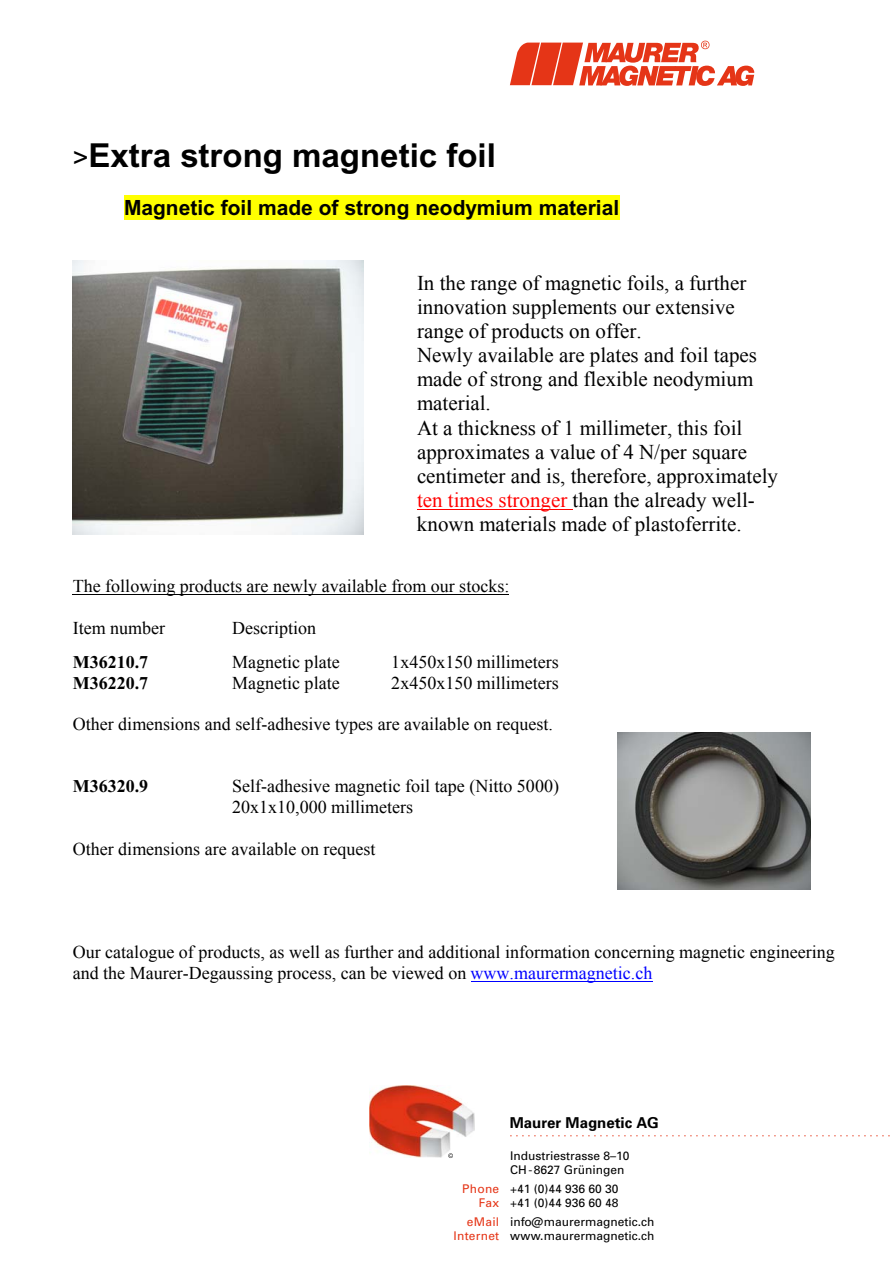
<style>
.page{position:relative;width:893px;height:1263px;background:#fff}
.page>*{position:absolute;margin:0;border:0;box-sizing:border-box;transform-origin:0 0}
.t1{font:700 33px "Arial";color:#000}
.t2{font:21px/24.2px "Times New Roman";color:#000}
.t3{font:700 21px "Arial";color:#000}
.t4{font:18px/20.7px "Times New Roman";color:#000}
.t5{font:700 18px "Times New Roman";color:#000}
.t6{font:700 15px "Univers";color:#000}
.t7{font:12px "Univers";color:#000}
.t8{font:12px "Univers";letter-spacing:.02em;color:#e53517}
.s1{font-weight:400;font-size:27px}
.s2{color:#f00}
.s3{color:#00f}
</style>
<div class="page">
<div style="left:124px;top:195px;width:495px;height:24px;background:#ff0"></div>
<img style="left:73px;top:261px;width:291px;height:273px">
<hr style="left:417px;top:509px;width:156px;height:1px;background:#f00">
<hr style="left:73px;top:594px;width:436px;height:1px;background:#000">
<img style="left:618px;top:733px;width:192px;height:157px">
<hr style="left:471px;top:981px;width:181px;height:1px;background:#00f">
<img style="left:370px;top:1086px;width:105px;height:72px">
<svg style="left:510px;top:41px;width:244px;height:45px"></svg>
<svg style="left:448px;top:1153px;width:5px;height:5px"></svg>
<svg style="left:510px;top:1135px;width:380px;height:1px"></svg>
<p class="t1" style="left:73px;top:136px;width:425px"><span class="s1">&gt;</span>Extra strong magnetic foil</p>
<p class="t3" style="left:124px;top:195px;width:497px">Magnetic foil made of strong neodymium material</p>
<p class="t2" style="left:417px;top:270px;width:362px">In the range of magnetic foils, a further innovation supplements our extensive range of products on offer.<br>Newly available are plates and foil tapes made of strong and flexible neodymium material.<br>At a thickness of 1 millimeter, this foil approximates a value of 4 N/per square centimeter and is, therefore, approximately <span class="s2">ten times stronger</span> than the already well&shy;known materials made of plastoferrite.</p>
<p class="t4" style="left:73px;top:576px;width:438px">The following products are newly available from our stocks:</p>
<p class="t4" style="left:73px;top:617px;width:94px">Item number</p>
<p class="t4" style="left:232px;top:617px;width:86px">Description</p>
<p class="t5" style="left:73px;top:652px;width:77px">M36210.7</p>
<p class="t4" style="left:232px;top:652px;width:109px">Magnetic plate</p>
<p class="t4" style="left:391px;top:652px;width:169px">1x450x150 millimeters</p>
<p class="t5" style="left:73px;top:673px;width:77px">M36220.7</p>
<p class="t4" style="left:232px;top:672px;width:109px">Magnetic plate</p>
<p class="t4" style="left:391px;top:672px;width:169px">2x450x150 millimeters</p>
<p class="t4" style="left:73px;top:714px;width:482px">Other dimensions and self-adhesive types are available on request.</p>
<p class="t5" style="left:73px;top:776px;width:77px">M36320.9</p>
<p class="t4" style="left:232px;top:776px;width:328px">Self-adhesive magnetic foil tape (Nitto 5000)<br>20x1x10,000 millimeters</p>
<p class="t4" style="left:73px;top:838px;width:304px">Other dimensions are available on request</p>
<p class="t4" style="left:73px;top:941px;width:764px">Our catalogue of products, as well as further and additional information concerning magnetic engineering and the Maurer-Degaussing process, can be viewed on <span class="s3">www.maurermagnetic.ch</span></p>
<p class="t8" style="left:462px;top:1181px;width:38px">Phone</p>
<p class="t8" style="left:479px;top:1195px;width:22px">Fax</p>
<p class="t8" style="left:467px;top:1214px;width:34px">eMail</p>
<p class="t8" style="left:454px;top:1228px;width:47px">Internet</p>
<p class="t6" style="left:510px;top:1112px;width:151px">Maurer Magnetic AG</p>
<p class="t7" style="left:510px;top:1148px;width:121px">Industriestrasse 8–10</p>
<p class="t7" style="left:510px;top:1162px;width:116px">CH-8627 Grüningen</p>
<p class="t7" style="left:510px;top:1181px;width:110px">+41 (0)44 936 60 30</p>
<p class="t7" style="left:510px;top:1195px;width:110px">+41 (0)44 936 60 48</p>
<p class="t7" style="left:510px;top:1214px;width:146px">info@maurermagnetic.ch</p>
<p class="t7" style="left:510px;top:1228px;width:146px">www.maurermagnetic.ch</p>
</div>
